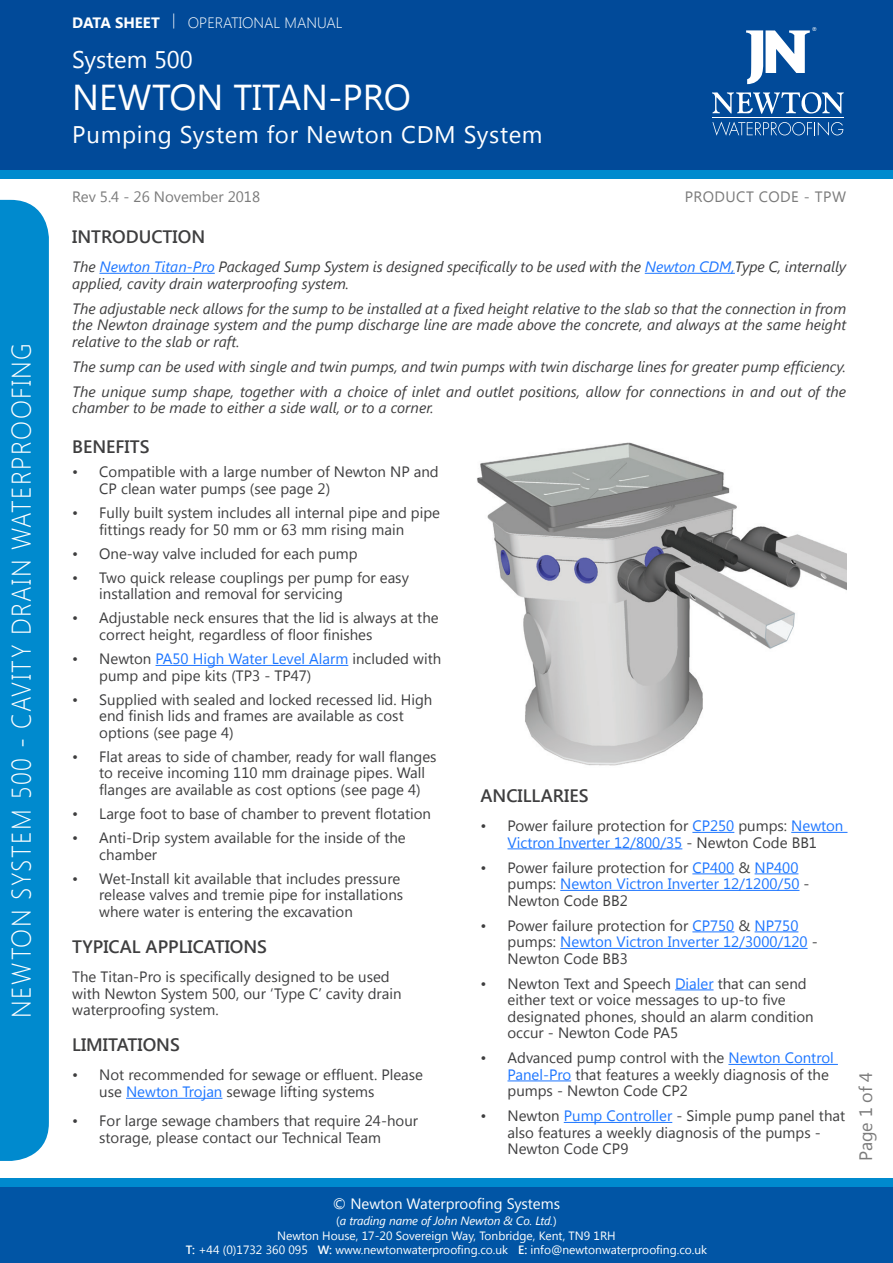
<style>
.page{position:relative;width:893px;height:1263px;background:#fff}
.page>*{position:absolute;margin:0;border:0;box-sizing:border-box;transform-origin:0 0}
.t1{font:36px "Segoe UI";color:#fff}
.t2{font:300 27px "Segoe UI";letter-spacing:.06em;color:#fff;scale:.92 1}
.t3{font:24px "Segoe UI";letter-spacing:.03em;color:#fff}
.t4{font:24px "Segoe UI";color:#fff}
.t5{font:600 18px "Segoe UI";color:#3e3e3f}
.t6{font:18px "Segoe UI";letter-spacing:-.01em;color:#7b7b7b}
.t7{font:15px/16.5px "Segoe UI";color:#3e3e3f}
.t8{font:italic 15px/16.5px "Segoe UI";color:#3e3e3f}
.t9{font:300 15px "Segoe UI";color:#fff}
.t10{font:15px "Segoe UI";color:#fff}
.t11{font:15px "Segoe UI";color:#7b7b7b}
.t12{font:15px "Segoe UI";letter-spacing:.03em;color:#7b7b7b}
.t13{font:12px "Segoe UI";color:#fff}
.t14{font:italic 12px "Segoe UI";letter-spacing:-.01em;color:#fff}
.t15{font:500 5.25px "Futura LT Pro";color:#fff;scale:.95 1}
.s1{font-weight:700}
.s2{color:#1d76ff}
.s3{font-style:normal}
.s4{font-weight:600}
</style>
<div class="page">
<div style="left:0;top:0;width:893px;height:173px;background:#014a99"></div>
<div style="left:0;top:170px;width:893px;height:9px;background:#008ace"></div>
<div style="left:0;top:200px;width:49px;height:961px;background:#008ace"></div>
<svg style="left:712px;top:92px;width:132px;height:22px"></svg>
<svg style="left:712px;top:122px;width:131px;height:14px"></svg>
<hr style="left:712px;top:117px;width:132px;height:1px;background:#fff">
<svg style="left:746px;top:30px;width:64px;height:54px"></svg>
<div style="left:0;top:1186px;width:893px;height:77px;background:#0155a5"></div>
<hr style="left:156px;top:665px;width:192px;height:1px;background:#1d76ff">
<hr style="left:126px;top:1098px;width:96px;height:1px;background:#1d76ff">
<img style="left:477px;top:443px;width:369px;height:323px">
<hr style="left:692px;top:832px;width:42px;height:1px;background:#1d76ff">
<hr style="left:791px;top:832px;width:56px;height:1px;background:#1d76ff">
<hr style="left:507px;top:848px;width:175px;height:1px;background:#1d76ff">
<hr style="left:692px;top:873px;width:42px;height:1px;background:#1d76ff">
<hr style="left:755px;top:873px;width:43px;height:1px;background:#1d76ff">
<hr style="left:560px;top:890px;width:239px;height:1px;background:#1d76ff">
<hr style="left:692px;top:931px;width:42px;height:1px;background:#1d76ff">
<hr style="left:755px;top:931px;width:43px;height:1px;background:#1d76ff">
<hr style="left:560px;top:948px;width:248px;height:1px;background:#1d76ff">
<hr style="left:675px;top:989px;width:39px;height:1px;background:#1d76ff">
<hr style="left:728px;top:1064px;width:110px;height:1px;background:#1d76ff">
<hr style="left:507px;top:1080px;width:64px;height:1px;background:#1d76ff">
<hr style="left:564px;top:1122px;width:108px;height:1px;background:#1d76ff">
<hr style="left:99px;top:273px;width:116px;height:1px;background:#1d76ff">
<hr style="left:645px;top:273px;width:90px;height:1px;background:#1d76ff">
<div style="left:0;top:1178px;width:893px;height:8px;background:#008ace"></div>
<h2 class="t2" style="left:3px;top:1018px;width:735px;rotate:-90deg">NEWTON SYSTEM 500 - CAVITY DRAIN WATERPROOFING</h2>
<p class="t9" style="left:72px;top:12px;width:272px"><span class="s1">DATA SHEET</span> | OPERATIONAL MANUAL</p>
<h3 class="t4" style="left:72px;top:43px;width:122px">System 500</h3>
<h1 class="t1" style="left:72px;top:72px;width:340px">NEWTON TITAN-PRO</h1>
<h3 class="t3" style="left:72px;top:117px;width:472px">Pumping System for Newton CDM System</h3>
<p class="t15" style="left:812px;top:25px;width:6px">®</p>
<p class="t11" style="left:72px;top:187px;width:189px">Rev 5.4 - 26 November 2018</p>
<p class="t12" style="left:685px;top:187px;width:163px">PRODUCT CODE - TPW</p>
<p class="t5" style="left:72px;top:224px;width:134px">INTRODUCTION</p>
<p class="t8" style="left:72px;top:258px;width:775px">The <span class="s2">Newton Titan-Pro</span> Packaged Sump System is designed specifically to be used with the <span class="s2">Newton CDM,</span>Type C, internally applied, cavity drain waterproofing system.</p>
<p class="t8" style="left:72px;top:299px;width:775px;text-align:justify">The adjustable neck allows for the sump to be installed at a fixed height relative to the slab so that the connection in from the Newton drainage system and the pump discharge line are made above the concrete, and always at the same height relative to the slab or raft.</p>
<p class="t8" style="left:72px;top:357px;width:775px">The sump can be used with single and twin pumps, and twin pumps with twin discharge lines for greater pump efficiency.</p>
<p class="t8" style="left:72px;top:382px;width:775px">The unique sump shape, together with a choice of inlet and outlet positions, allow for connections in and out of the chamber to be made to either a side wall, or to a corner.</p>
<p class="t5" style="left:72px;top:434px;width:79px">BENEFITS</p>
<p class="t7" style="left:99px;top:463px;width:341px;text-indent:-27px">• Compatible with a large number of Newton NP and<br>CP clean water pumps (see page 2)</p>
<p class="t7" style="left:72px;top:504px;width:369px;text-align:center">• Fully built system includes all internal pipe and pipe fittings ready for 50 mm or 63 mm rising main</p>
<p class="t7" style="left:72px;top:544px;width:287px">• One-way valve included for each pump</p>
<p class="t7" style="left:99px;top:569px;width:311px;text-indent:-27px">• Two quick release couplings per pump for easy installation and removal for servicing</p>
<p class="t7" style="left:99px;top:609px;width:341px;text-indent:-27px">• Adjustable neck ensures that the lid is always at the correct height, regardless of floor finishes</p>
<p class="t7" style="left:99px;top:650px;width:343px;text-indent:-27px">• Newton <span class="s2">PA50 High Water Level Alarm</span> included with pump and pipe kits (TP3 - TP47)</p>
<p class="t7" style="left:99px;top:690px;width:335px;text-indent:-27px">• Supplied with sealed and locked recessed lid. High end finish lids and frames are available as cost options (see page 4)</p>
<p class="t7" style="left:99px;top:748px;width:339px;text-indent:-27px">• Flat areas to side of chamber, ready for wall flanges to receive incoming 110 mm drainage pipes. Wall flanges are available as cost options (see page 4)</p>
<p class="t7" style="left:72px;top:805px;width:360px">• Large foot to base of chamber to prevent flotation</p>
<p class="t7" style="left:99px;top:829px;width:308px;text-indent:-27px">• Anti-Drip system available for the inside of the chamber</p>
<p class="t7" style="left:99px;top:870px;width:305px;text-indent:-27px">• Wet-Install kit available that includes pressure release valves and tremie pipe for installations where water is entering the excavation</p>
<p class="t5" style="left:72px;top:934px;width:196px">TYPICAL APPLICATIONS</p>
<p class="t7" style="left:72px;top:968px;width:331px">The Titan-Pro is specifically designed to be used with Newton System 500, our ‘Type C’ cavity drain waterproofing system.</p>
<p class="t5" style="left:72px;top:1032px;width:109px">LIMITATIONS</p>
<p class="t7" style="left:99px;top:1066px;width:325px;text-indent:-27px">• Not recommended for sewage or effluent. Please use <span class="s2">Newton Trojan</span> sewage lifting systems</p>
<p class="t7" style="left:99px;top:1112px;width:320px;text-indent:-27px">• For large sewage chambers that require 24-hour storage, please contact our Technical Team</p>
<p class="t5" style="left:480px;top:783px;width:109px">ANCILLARIES</p>
<p class="t7" style="left:480px;top:817px;width:364px;text-align:center">• Power failure protection for <span class="s2">CP250</span> pumps: <span class="s2">Newton<br>Victron Inverter 12/800/35</span> - Newton Code BB1</p>
<p class="t7" style="left:507px;top:858px;width:304px;text-indent:-27px">• Power failure protection for <span class="s2">CP400</span> &amp; <span class="s2">NP400 </span>pumps: <span class="s2">Newton Victron Inverter 12/1200/50</span> -<br>Newton Code BB2</p>
<p class="t7" style="left:507px;top:916px;width:312px;text-indent:-27px">• Power failure protection for <span class="s2">CP750</span> &amp; <span class="s2">NP750 </span>pumps: <span class="s2">Newton Victron Inverter 12/3000/120</span> -<br>Newton Code BB3</p>
<p class="t7" style="left:507px;top:974px;width:308px;text-indent:-27px">• Newton Text and Speech <span class="s2">Dialer</span> that can send either text or voice messages to up-to five designated phones, should an alarm condition occur - Newton Code PA5</p>
<p class="t7" style="left:507px;top:1049px;width:328px;text-indent:-27px">• Advanced pump control with the <span class="s2">Newton Control<br>Panel-Pro</span> that features a weekly diagnosis of the pumps - Newton Code CP2</p>
<p class="t7" style="left:507px;top:1107px;width:339px;text-indent:-27px">• Newton <span class="s2">Pump Controller</span> - Simple pump panel that also features a weekly diagnosis of the pumps -<br>Newton Code CP9</p>
<p class="t6" style="left:853px;top:1161px;width:90px;rotate:-90deg">Page 1 of 4</p>
<p class="t10" style="left:333px;top:1193px;width:229px">© Newton Waterproofing Systems</p>
<p class="t14" style="left:336px;top:1212px;width:222px"><span class="s3">(</span>a trading name of John Newton &amp; Co. Ltd.<span class="s3">)</span></p>
<p class="t13" style="left:277px;top:1227px;width:340px">Newton House, 17-20 Sovereign Way, Tonbridge, Kent, TN9 1RH</p>
<p class="t13" style="left:186px;top:1242px;width:523px"><span class="s4">T:</span> +44 (0)1732 360 095 <span class="s4">W:</span> www.newtonwaterproofing.co.uk <span class="s4">E:</span> info@newtonwaterproofing.co.uk</p>
<p class="t13" style="left:529px;top:1242px;width:24px">tech</p>
</div>
